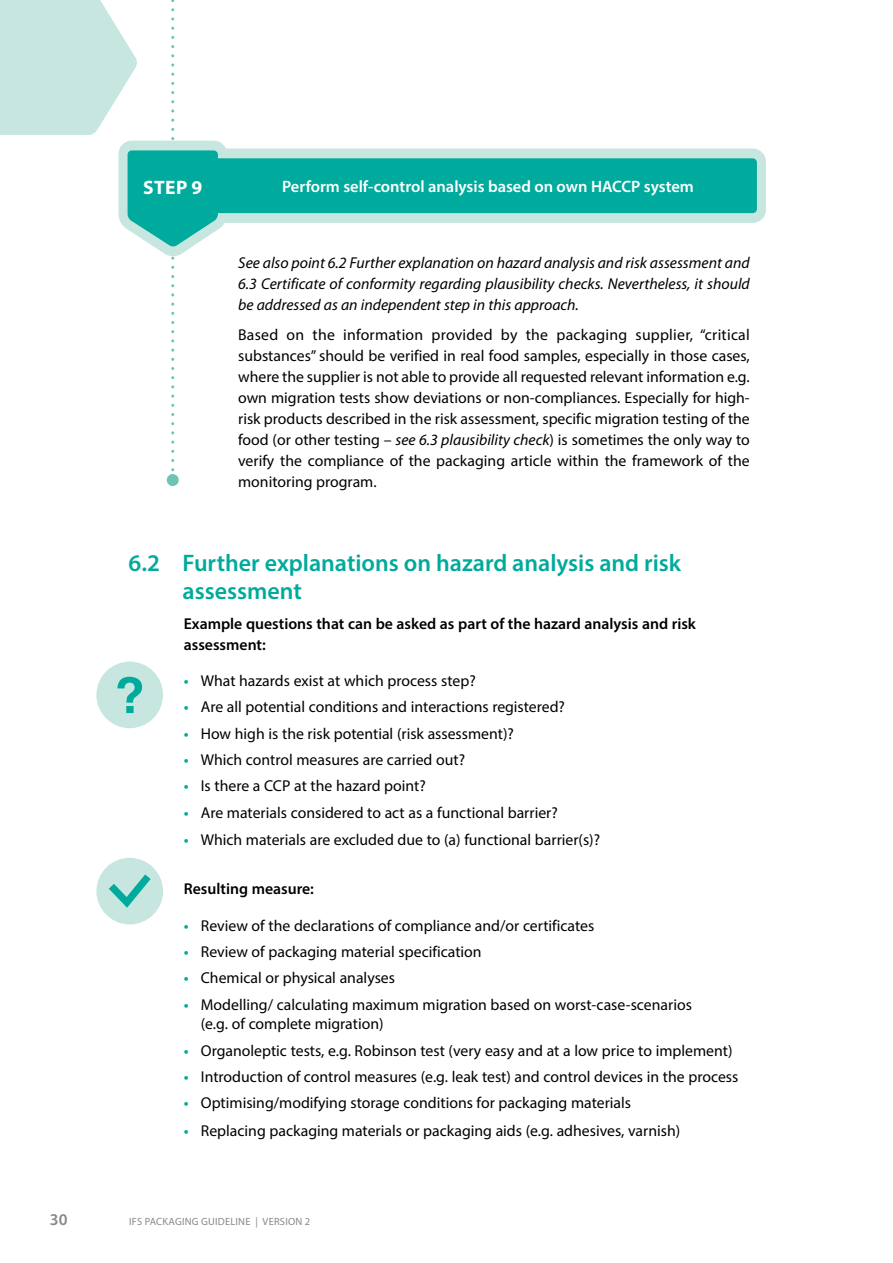
<style>
.page{position:relative;width:893px;height:1263px;background:#fff}
.page>*{position:absolute;margin:0;border:0;box-sizing:border-box;transform-origin:0 0}
.t1{font:600 24px/28.5px "Myriad Pro";color:#00aa9c}
.t2{font:700 19.5px "Myriad Pro";color:#fff}
.t3{font:600 16.5px "Myriad Pro";color:#fff}
.t4{font:600 16.5px "Myriad Pro";color:#878988}
.t5{font:15.75px/21px "Myriad Pro";color:#000}
.t6{font:italic 15.75px/21px "Myriad Pro";color:#000;text-align:justify}
.t7{font:600 15.75px/21px "Myriad Pro";color:#000}
.t8{font:10.5px "Myriad Pro";letter-spacing:.02em;color:#878988}
.s1{font-style:italic}
.s2{font-weight:600;color:#00aa9c}
</style>
<div class="page">
<div style="left:167px;top:474px;width:12px;height:12px;background:#6ec3b7;border-radius:50%"></div>
<div style="left:194px;top:149px;width:572px;height:74px;border:18px solid #c7e6df;border-radius:4px"></div>
<div style="left:203px;top:158px;width:554px;height:55px;background:#00aa9c;border-radius:4px"></div>
<svg style="left:0;top:0;width:241px;height:481px"></svg>
<div style="left:96px;top:661px;width:67px;height:67px;background:#c7e6df;border-radius:50%"></div>
<svg style="left:117px;top:677px;width:25px;height:36px"></svg>
<div style="left:96px;top:858px;width:67px;height:66px;background:#c7e6df;border-radius:50%"></div>
<svg style="left:101px;top:867px;width:57px;height:46px"></svg>
<p class="t2" style="left:143px;top:177px;width:61px">STEP 9</p>
<p class="t3" style="left:282px;top:176px;width:413px">Perform self-control analysis based on own HACCP system</p>
<p class="t6" style="left:238px;top:253px;width:513px">See also point 6.2 Further explanation on hazard analysis and risk assessment and 6.3 Certificate of conformity regarding plausibility checks. Nevertheless, it should be addressed as an independent step in this approach.</p>
<p class="t5" style="left:238px;top:324px;width:513px;text-align:justify">Based on the information provided by the packaging supplier, “critical substances” should be verified in real food samples, especially in those cases, where the supplier is not able to provide all requested relevant information e.g. own migration tests show deviations or non-compliances. Especially for high&shy;risk products described in the risk assessment, specific migration testing of the food (or other testing – <span class="s1">see 6.3 plausibility check</span>) is sometimes the only way to verify the compliance of the packaging article within the framework of the monitoring program.</p>
<h1 class="t1" style="left:183px;top:548px;width:500px;text-indent:-54px">6.2 Further explanations on hazard analysis and risk assessment</h1>
<p class="t7" style="left:184px;top:612px;width:514px">Example questions that can be asked as part of the hazard analysis and risk assessment:</p>
<p class="t5" style="left:184px;top:670px;width:293px"><span class="s2">•</span> What hazards exist at which process step?</p>
<p class="t5" style="left:184px;top:696px;width:383px"><span class="s2">•</span> Are all potential conditions and interactions registered?</p>
<p class="t5" style="left:184px;top:723px;width:332px"><span class="s2">•</span> How high is the risk potential (risk assessment)?</p>
<p class="t5" style="left:184px;top:749px;width:283px"><span class="s2">•</span> Which control measures are carried out?</p>
<p class="t5" style="left:184px;top:775px;width:244px"><span class="s2">•</span> Is there a CCP at the hazard point?</p>
<p class="t5" style="left:184px;top:802px;width:375px"><span class="s2">•</span> Are materials considered to act as a functional barrier?</p>
<p class="t5" style="left:184px;top:829px;width:418px"><span class="s2">•</span> Which materials are excluded due to (a) functional barrier(s)?</p>
<p class="t7" style="left:184px;top:878px;width:132px">Resulting measure:</p>
<p class="t5" style="left:184px;top:915px;width:412px"><span class="s2">•</span> Review of the declarations of compliance and/or certificates</p>
<p class="t5" style="left:184px;top:941px;width:299px"><span class="s2">•</span> Review of packaging material specification</p>
<p class="t5" style="left:184px;top:967px;width:213px"><span class="s2">•</span> Chemical or physical analyses</p>
<p class="t5" style="left:201px;top:994px;width:493px;line-height:19.5px;text-indent:-17px"><span class="s2">•</span> Modelling/ calculating maximum migration based on worst-case-scenarios (e.g. of complete migration)</p>
<p class="t5" style="left:184px;top:1039px;width:550px"><span class="s2">•</span> Organoleptic tests, e.g. Robinson test (very easy and at a low price to implement)</p>
<p class="t5" style="left:184px;top:1066px;width:556px"><span class="s2">•</span> Introduction of control measures (e.g. leak test) and control devices in the process</p>
<p class="t5" style="left:184px;top:1092px;width:449px"><span class="s2">•</span> Optimising/modifying storage conditions for packaging materials</p>
<p class="t5" style="left:184px;top:1120px;width:498px"><span class="s2">•</span> Replacing packaging materials or packaging aids (e.g. adhesives, varnish)</p>
<p class="t4" style="left:50px;top:1209px;width:19px">30</p>
<p class="t8" style="left:129px;top:1215px;width:182px">IFS PACKAGING GUIDELINE | VERSION 2</p>
</div>
